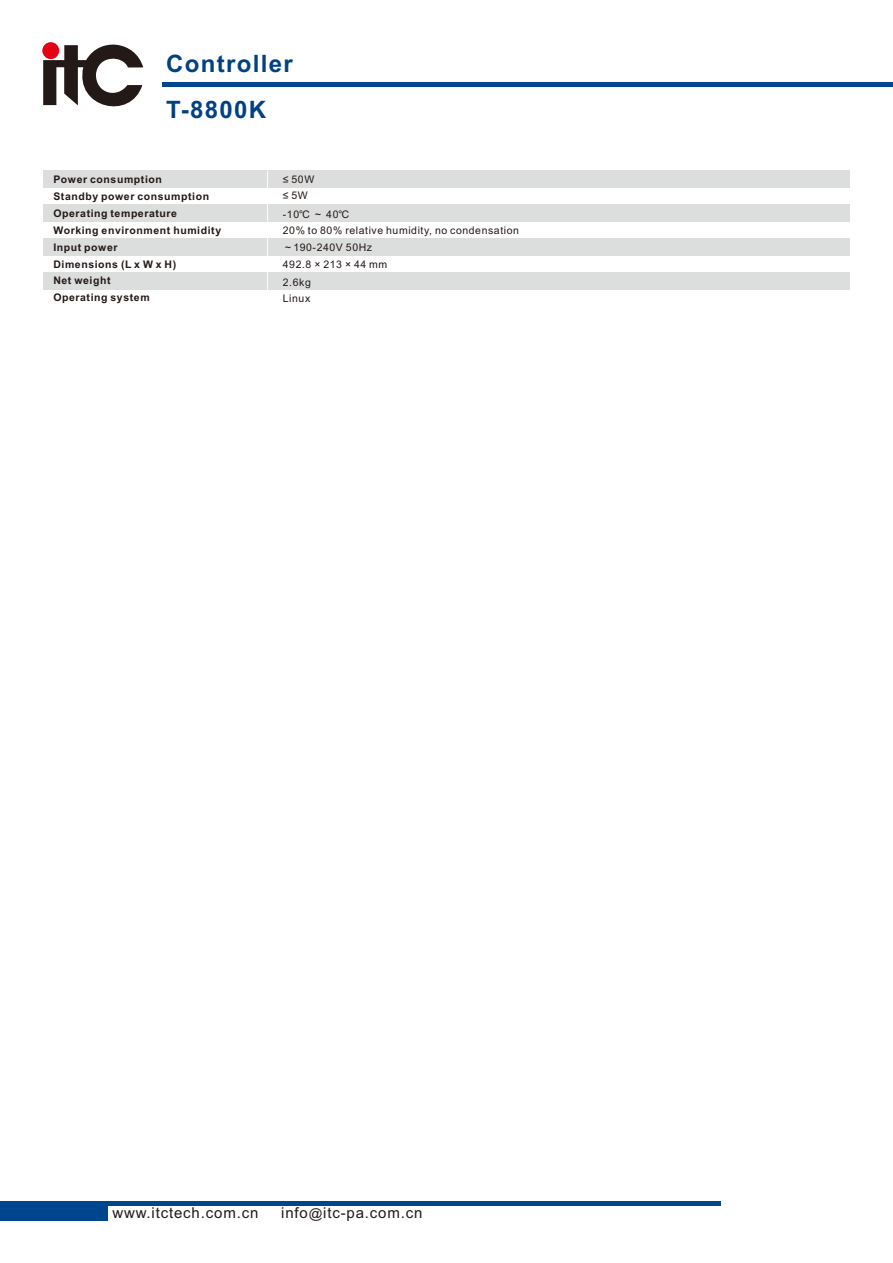
<style>
.page{position:relative;width:893px;height:1263px;background:#fff}
.page>*{position:absolute;margin:0;border:0;box-sizing:border-box;transform-origin:0 0}
.t1{font:700 24px "Arial";letter-spacing:.055em;color:#004184}
.t2{font:15px "Arial";letter-spacing:.055em;color:#231916}
.t3{font:700 10.5px/17px "Arial";letter-spacing:.055em;color:#231916}
.t4{font:10.5px/17.1px "Arial";letter-spacing:.055em;color:#231916}
.s1{font-family:"Arial Unicode MS"}
.s2{font-size:13.5px}
</style>
<div class="page">
<hr style="left:0;top:1202px;width:720px;height:4px;background:#00468e">
<div style="left:0;top:1202px;width:108px;height:18px;background:#00468e"></div>
<hr style="left:163px;top:82px;width:730px;height:4px;background:#00468e">
<svg style="left:43px;top:42px;width:100px;height:65px"></svg>
<div style="left:44px;top:170px;width:806px;height:18px;background:#dcdddd"></div>
<div style="left:44px;top:238px;width:806px;height:18px;background:#dcdddd"></div>
<div style="left:44px;top:272px;width:806px;height:18px;background:#dcdddd"></div>
<div style="left:44px;top:204px;width:806px;height:18px;background:#dcdddd"></div>
<hr style="left:267px;top:170px;width:1px;height:127px;background:#fff">
<h1 class="t1" style="left:166px;top:54px;width:128px">Controller</h1>
<h1 class="t1" style="left:166px;top:101px;width:102px">T-8800K</h1>
<p class="t3" style="left:53px;top:172px;width:169px">Power consumption<br>Standby power consumption<br>Operating temperature<br>Working environment humidity<br>Input power<br>Dimensions (L x W x H)<br>Net weight<br>Operating system</p>
<p class="t4" style="left:283px;top:172px;width:33px;line-height:16.2px">≤ 50W ≤ 5W</p>
<p class="t4" style="left:283px;top:206px;width:238px">-10<span class="s1">℃ ～</span> 40<span class="s1">℃<br></span>20% to 80% relative humidity, no condensation<span class="s1">～</span>190-240V 50Hz<br>492.8 × 213 × 44 mm<br>2.6kg</p>
<p class="t4" style="left:283px;top:291px;width:29px">Linux</p>
<h2 class="t2" style="left:112px;top:1207px;width:147px">www.itctech.com.cn</h2>
<h2 class="t2" style="left:281px;top:1207px;width:143px">info<span class="s2">@</span>itc-pa.com.cn</h2>
</div>
